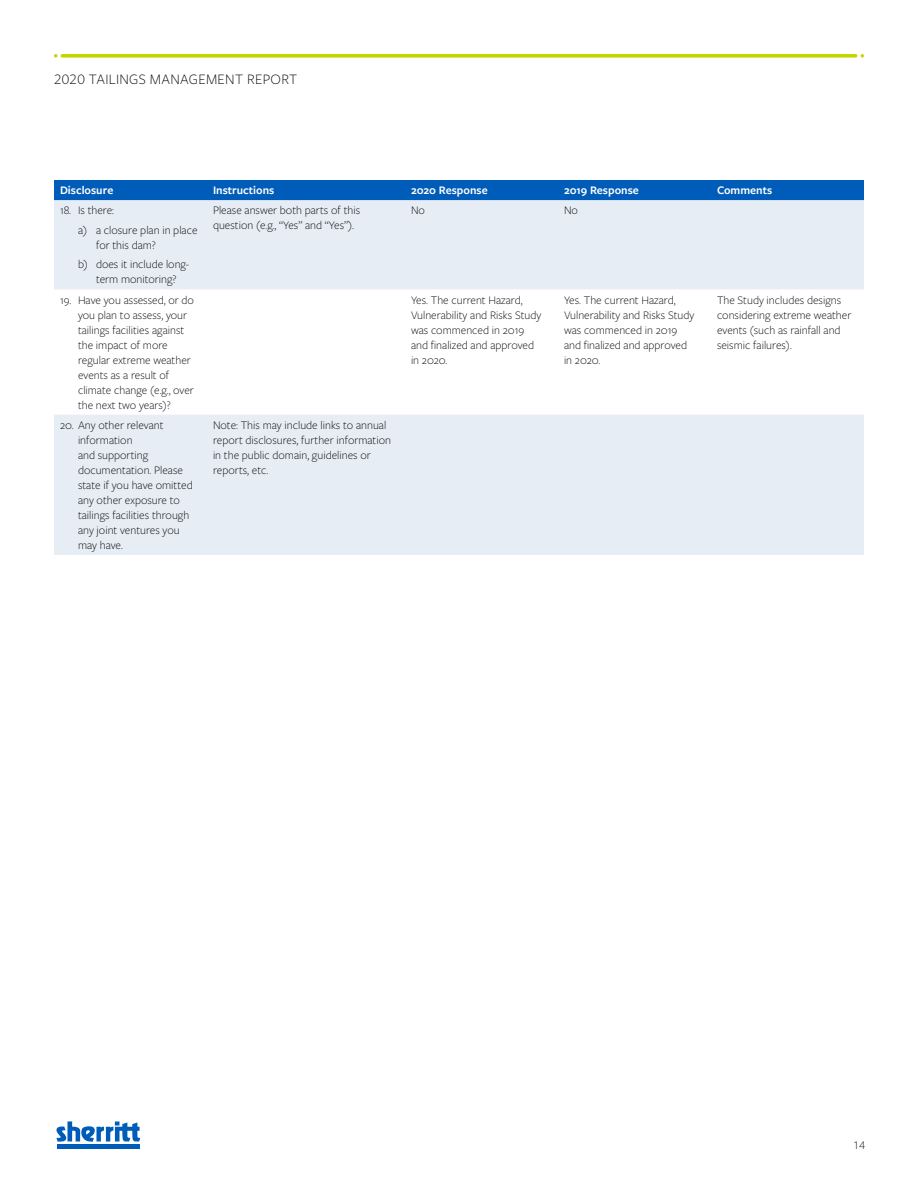
<style>
.page{position:relative;width:918px;height:1188px;background:#fff}
.page>*{position:absolute;margin:0;border:0;box-sizing:border-box;transform-origin:0 0}
.t1{font:300 15px "Freight Sans Pro";letter-spacing:.02em;color:#000}
.t2{font:300 12px/15px "Freight Sans Pro";color:#000}
.t3{font:600 12px "Freight Sans Pro";color:#fff}
</style>
<div class="page">
<svg style="left:62px;top:54px;width:794px;height:4px;background:#c9da19"></svg>
<hr style="left:57px;top:1145px;width:83px;height:4px;background:#005cb9">
<svg style="left:56px;top:1121px;width:84px;height:21px"></svg>
<div style="left:54px;top:180px;width:810px;height:20px;background:#005cb9"></div>
<svg style="left:54px;top:200px;width:810px;height:355px;fill:#e7edf5"></svg>
<p class="t1" style="left:54px;top:69px;width:245px">2020 TAILINGS MANAGEMENT REPORT</p>
<p class="t3" style="left:60px;top:182px;width:55px">Disclosure</p>
<p class="t3" style="left:213px;top:182px;width:63px">Instructions</p>
<p class="t3" style="left:411px;top:182px;width:78px">2020 Response</p>
<p class="t3" style="left:564px;top:182px;width:76px">2019 Response</p>
<p class="t3" style="left:717px;top:182px;width:57px">Comments</p>
<p class="t2" style="left:60px;top:203px;width:56px">18. Is there:</p>
<p class="t2" style="left:96px;top:222px;width:103px;text-indent:-18px">a) a closure plan in place for this dam?</p>
<p class="t2" style="left:78px;top:257px;width:113px;text-align:center">b) does it include long&shy;term monitoring?</p>
<p class="t2" style="left:213px;top:203px;width:149px">Please answer both parts of this question (e.g., “Yes” and “Yes”).</p>
<p class="t2" style="left:411px;top:203px;width:15px">No</p>
<p class="t2" style="left:564px;top:203px;width:15px">No</p>
<p class="t2" style="left:78px;top:292px;width:117px;text-indent:-18px">19. Have you assessed, or do you plan to assess, your tailings facilities against the impact of more regular extreme weather events as a result of climate change (e.g., over the next two years)?</p>
<p class="t2" style="left:411px;top:292px;width:132px">Yes. The current Hazard,<br>Vulnerability and Risks Study was commenced in 2019 and finalized and approved in 2020.</p>
<p class="t2" style="left:564px;top:292px;width:132px">Yes. The current Hazard,<br>Vulnerability and Risks Study was commenced in 2019 and finalized and approved in 2020.</p>
<p class="t2" style="left:717px;top:292px;width:136px">The Study includes designs considering extreme weather events (such as rainfall and seismic failures).</p>
<p class="t2" style="left:78px;top:417px;width:116px;text-indent:-18px">20. Any other relevant information<br>and supporting documentation. Please state if you have omitted any other exposure to tailings facilities through any joint ventures you may have.</p>
<p class="t2" style="left:213px;top:417px;width:180px">Note: This may include links to annual report disclosures, further information in the public domain, guidelines or reports, etc.</p>
<p class="t2" style="left:853px;top:1137px;width:14px">14</p>
</div>
